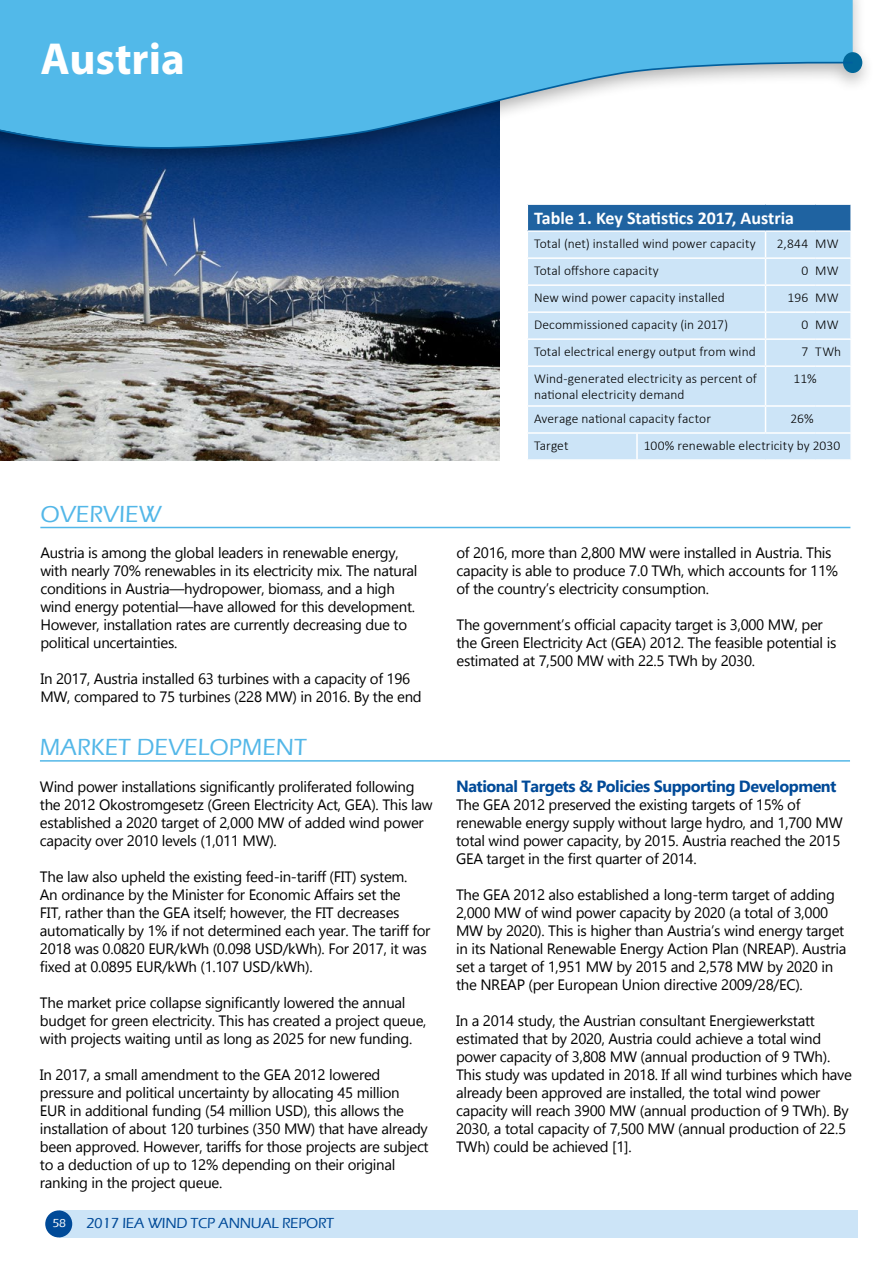
<style>
.page{position:relative;width:893px;height:1263px;background:#fff}
.page>*{position:absolute;margin:0;border:0;box-sizing:border-box;transform-origin:0 0}
.t1{font:700 45px "Myriad Pro";color:#fff}
.t2{font:500 24px "Eras ITC";color:#53b7e8}
.t3{font:700 18px "Calibri";color:#fff}
.t4{font:700 16.2px "Gadugi";letter-spacing:-.03em;color:#004a98}
.t5{font:15px/18px "Gadugi";letter-spacing:-.02em;color:#000}
.t6{font:500 15px "Eras ITC";letter-spacing:-.02em;color:#004a98}
.t7{font:300 13.5px/16.2px "Calibri";letter-spacing:.005em;color:#000}
.t8{font:500 12px "Eras ITC";color:#fff}
</style>
<div class="page">
<img style="left:0;top:170px;width:500px;height:290px">
<hr style="left:40px;top:527px;width:810px;height:1px;background:#53b7e8">
<hr style="left:40px;top:760px;width:810px;height:2px;background:#53b7e8">
<div style="left:527px;top:204px;width:324px;height:27px;background:#1f63a1"></div>
<div style="left:528px;top:232px;width:322px;height:227px;background:#cce4f7"></div>
<hr style="left:526px;top:257px;width:111px;height:2px;background:#fff">
<hr style="left:637px;top:257px;width:128px;height:2px;background:#fff">
<hr style="left:526px;top:284px;width:111px;height:2px;background:#fff">
<hr style="left:637px;top:284px;width:128px;height:2px;background:#fff">
<hr style="left:526px;top:311px;width:111px;height:2px;background:#fff">
<hr style="left:637px;top:311px;width:128px;height:2px;background:#fff">
<hr style="left:526px;top:338px;width:111px;height:2px;background:#fff">
<hr style="left:637px;top:338px;width:128px;height:2px;background:#fff">
<hr style="left:526px;top:365px;width:111px;height:2px;background:#fff">
<hr style="left:637px;top:365px;width:128px;height:2px;background:#fff">
<hr style="left:636px;top:434px;width:2px;height:25px;background:#fff">
<hr style="left:526px;top:230px;width:111px;height:2px;background:#fff">
<hr style="left:637px;top:230px;width:128px;height:2px;background:#fff">
<hr style="left:526px;top:203px;width:111px;height:2px;background:#fff">
<hr style="left:526px;top:205px;width:2px;height:25px;background:#fff">
<hr style="left:637px;top:203px;width:128px;height:2px;background:#fff">
<hr style="left:765px;top:203px;width:50px;height:2px;background:#fff">
<hr style="left:815px;top:203px;width:37px;height:2px;background:#fff">
<hr style="left:850px;top:205px;width:2px;height:25px;background:#fff">
<hr style="left:526px;top:405px;width:111px;height:2px;background:#fff">
<hr style="left:637px;top:405px;width:128px;height:2px;background:#fff">
<hr style="left:526px;top:432px;width:111px;height:2px;background:#fff">
<hr style="left:637px;top:432px;width:128px;height:2px;background:#fff">
<hr style="left:765px;top:230px;width:50px;height:2px;background:#fff">
<hr style="left:815px;top:230px;width:37px;height:2px;background:#fff">
<hr style="left:765px;top:257px;width:50px;height:2px;background:#fff">
<hr style="left:815px;top:257px;width:37px;height:2px;background:#fff">
<hr style="left:765px;top:284px;width:50px;height:2px;background:#fff">
<hr style="left:815px;top:284px;width:37px;height:2px;background:#fff">
<hr style="left:765px;top:311px;width:50px;height:2px;background:#fff">
<hr style="left:815px;top:311px;width:37px;height:2px;background:#fff">
<hr style="left:765px;top:338px;width:50px;height:2px;background:#fff">
<svg style="left:765px;top:232px;width:1px;height:133px"></svg>
<hr style="left:815px;top:338px;width:37px;height:2px;background:#fff">
<hr style="left:765px;top:365px;width:50px;height:2px;background:#fff">
<hr style="left:765px;top:367px;width:1px;height:38px;background:#fff">
<hr style="left:815px;top:365px;width:37px;height:2px;background:#fff">
<hr style="left:765px;top:405px;width:50px;height:2px;background:#fff">
<svg style="left:765px;top:407px;width:1px;height:25px"></svg>
<hr style="left:815px;top:405px;width:37px;height:2px;background:#fff">
<hr style="left:765px;top:432px;width:50px;height:2px;background:#fff">
<hr style="left:815px;top:432px;width:37px;height:2px;background:#fff">
<div style="left:59px;top:1210px;width:798px;height:27px;background:#cce4f7"></div>
<div style="left:45px;top:1210px;width:27px;height:27px;background:#004a98;border-radius:50%"></div>
<div style="left:0;top:0;width:875px;height:170px;background:#000;opacity:.3"></div>
<div style="left:0;top:0;width:853px;height:59px;background:#52b9e9"></div>
<div style="left:843px;top:52px;width:19px;height:21px;background:#016799;border-radius:50%"></div>
<svg style="left:0;top:59px;width:854px;height:92px"></svg>
<h1 class="t1" style="left:40px;top:30px;width:146px">Austria</h1>
<h2 class="t2" style="left:40px;top:500px;width:123px">OVERVIEW</h2>
<p class="t5" style="left:40px;top:544px;width:379px">Austria is among the global leaders in renewable energy, with nearly 70% renewables in its electricity mix. The natural conditions in Austria—hydropower, biomass, and a high wind energy potential—have allowed for this development.<br>However, installation rates are currently decreasing due to political uncertainties.</p>
<p class="t5" style="left:40px;top:670px;width:383px">In 2017, Austria installed 63 turbines with a capacity of 196<br>MW, compared to 75 turbines (228 MW) in 2016. By the end</p>
<h2 class="t2" style="left:40px;top:733px;width:268px">MARKET DEVELOPMENT</h2>
<p class="t5" style="left:40px;top:778px;width:394px">Wind power installations significantly proliferated following the 2012 Okostromgesetz (Green Electricity Act, GEA). This law established a 2020 target of 2,000 MW of added wind power capacity over 2010 levels (1,011 MW).</p>
<p class="t5" style="left:40px;top:868px;width:392px">The law also upheld the existing feed-in-tariff (FIT) system.<br>An ordinance by the Minister for Economic Affairs set the<br>FIT, rather than the GEA itself; however, the FIT decreases automatically by 1% if not determined each year. The tariff for 2018 was 0.0820 EUR/kWh (0.098 USD/kWh). For 2017, it was fixed at 0.0895 EUR/kWh (1.107 USD/kWh).</p>
<p class="t5" style="left:40px;top:994px;width:388px">The market price collapse significantly lowered the annual budget for green electricity. This has created a project queue, with projects waiting until as long as 2025 for new funding.</p>
<p class="t5" style="left:40px;top:1066px;width:390px">In 2017, a small amendment to the GEA 2012 lowered pressure and political uncertainty by allocating 45 million EUR in additional funding (54 million USD), this allows the installation of about 120 turbines (350 MW) that have already been approved. However, tariffs for those projects are subject to a deduction of up to 12% depending on their original ranking in the project queue.</p>
<p class="t8" style="left:52px;top:1216px;width:15px">58</p>
<p class="t6" style="left:86px;top:1214px;width:249px">2017 IEA WIND TCP ANNUAL REPORT</p>
<p class="t3" style="left:534px;top:206px;width:262px">Table 1. Key Statistics 2017, Austria</p>
<p class="t7" style="left:534px;top:235px;width:223px">Total (net) installed wind power capacity</p>
<p class="t7" style="left:777px;top:235px;width:63px">2,844 MW</p>
<p class="t7" style="left:534px;top:262px;width:126px">Total offshore capacity</p>
<p class="t7" style="left:802px;top:262px;width:38px">0 MW</p>
<p class="t7" style="left:534px;top:289px;width:192px">New wind power capacity installed</p>
<p class="t7" style="left:788px;top:289px;width:52px">196 MW</p>
<p class="t7" style="left:534px;top:316px;width:196px">Decommissioned capacity (in 2017)</p>
<p class="t7" style="left:802px;top:316px;width:38px">0 MW</p>
<p class="t7" style="left:534px;top:343px;width:223px">Total electrical energy output from wind</p>
<p class="t7" style="left:802px;top:343px;width:41px">7 TWh</p>
<p class="t7" style="left:534px;top:370px;width:224px">Wind-generated electricity as percent of national electricity demand</p>
<p class="t7" style="left:794px;top:370px;width:24px">11%</p>
<p class="t7" style="left:534px;top:410px;width:178px">Average national capacity factor</p>
<p class="t7" style="left:791px;top:410px;width:25px">26%</p>
<p class="t7" style="left:534px;top:437px;width:36px">Target</p>
<p class="t7" style="left:644px;top:437px;width:198px">100% renewable electricity by 2030</p>
<p class="t5" style="left:456px;top:544px;width:383px">of 2016, more than 2,800 MW were installed in Austria. This capacity is able to produce 7.0 TWh, which accounts for 11% of the country’s electricity consumption.</p>
<p class="t5" style="left:456px;top:616px;width:381px">The government’s official capacity target is 3,000 MW, per the Green Electricity Act (GEA) 2012. The feasible potential is estimated at 7,500 MW with 22.5 TWh by 2030.</p>
<p class="t4" style="left:456px;top:777px;width:382px">National Targets &amp; Policies Supporting Development</p>
<p class="t5" style="left:456px;top:796px;width:388px">The GEA 2012 preserved the existing targets of 15% of renewable energy supply without large hydro, and 1,700 MW total wind power capacity, by 2015. Austria reached the 2015<br>GEA target in the first quarter of 2014.</p>
<p class="t5" style="left:456px;top:886px;width:392px">The GEA 2012 also established a long-term target of adding 2,000 MW of wind power capacity by 2020 (a total of 3,000<br>MW by 2020). This is higher than Austria’s wind energy target in its National Renewable Energy Action Plan (NREAP). Austria set a target of 1,951 MW by 2015 and 2,578 MW by 2020 in the NREAP (per European Union directive 2009/28/EC).</p>
<p class="t5" style="left:456px;top:1012px;width:397px">In a 2014 study, the Austrian consultant Energiewerkstatt estimated that by 2020, Austria could achieve a total wind power capacity of 3,808 MW (annual production of 9 TWh).<br>This study was updated in 2018. If all wind turbines which have already been approved are installed, the total wind power capacity will reach 3900 MW (annual production of 9 TWh). By 2030, a total capacity of 7,500 MW (annual production of 22.5<br>TWh) could be achieved [1].</p>
</div>
